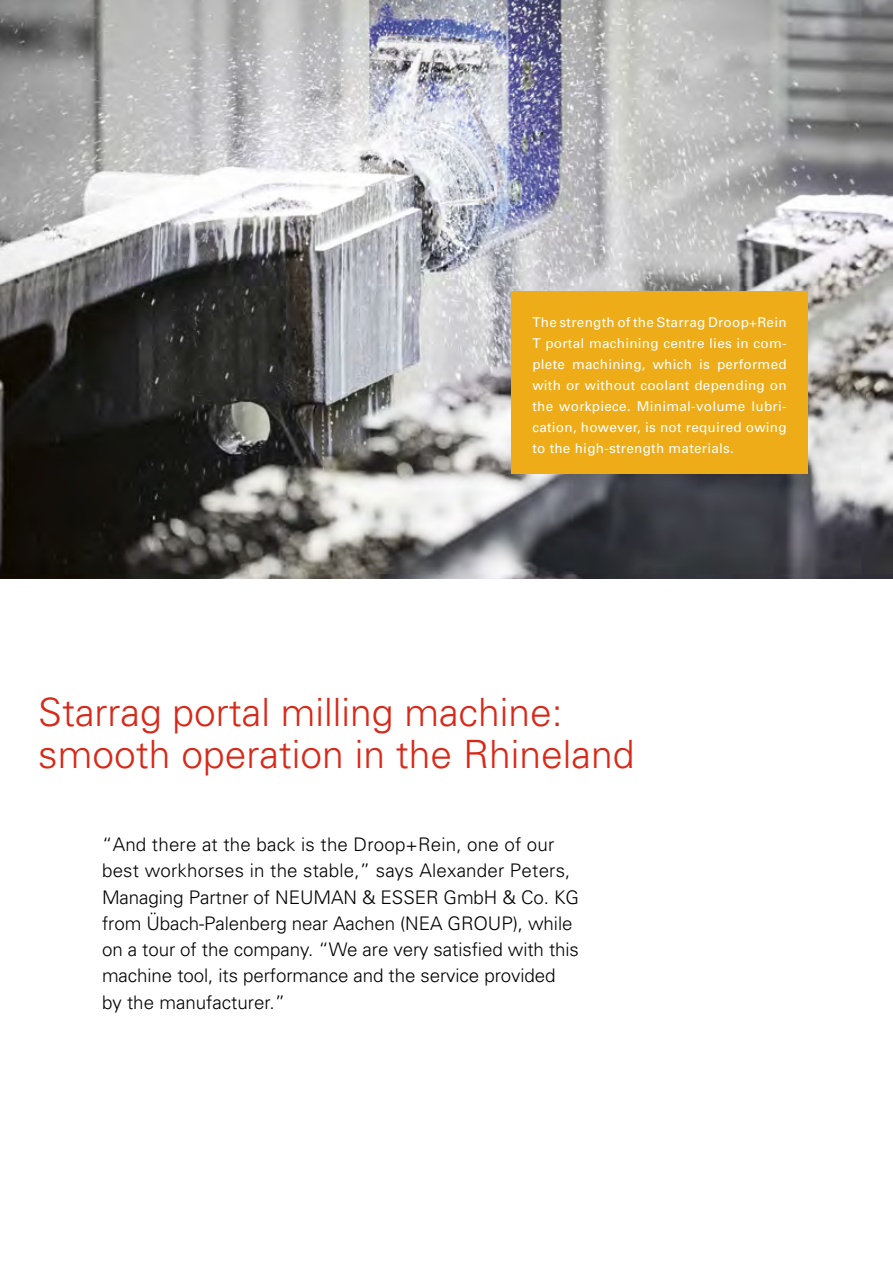
<style>
.page{position:relative;width:893px;height:1263px;background:#fff}
.page>*{position:absolute;margin:0;border:0;box-sizing:border-box;transform-origin:0 0}
.t1{font:300 39px/42px "Univers";color:#d82818}
.t2{font:300 18.75px/26.2px "Univers";letter-spacing:-.005em;color:#000}
.t3{font:13.5px/21px "Univers";letter-spacing:.02em;color:#fff;text-align:justify}
</style>
<div class="page">
<img style="left:0;top:0;width:893px;height:579px">
<div style="left:511px;top:292px;width:297px;height:182px;background:#edac18"></div>
<p class="t3" style="left:532px;top:311px;width:256px">The strength of the Starrag Droop+Rein T portal machining centre lies in com&shy;plete machining, which is performed with or without coolant depending on the workpiece. Minimal-volume lubri&shy;cation, however, is not required owing to the high-strength materials.</p>
<h1 class="t1" style="left:38px;top:690px;width:598px">Starrag portal milling machine: smooth operation in the Rhineland</h1>
<p class="t2" style="left:102px;top:831px;width:478px">“And there at the back is the Droop+Rein, one of our best workhorses in the stable,” says Alexander Peters, Managing Partner of NEUMAN &amp; ESSER GmbH &amp; Co. KG from Übach-Palenberg near Aachen (NEA GROUP), while on a tour of the company. “We are very satisfied with this machine tool, its performance and the service provided by the manufacturer.”</p>
</div>
